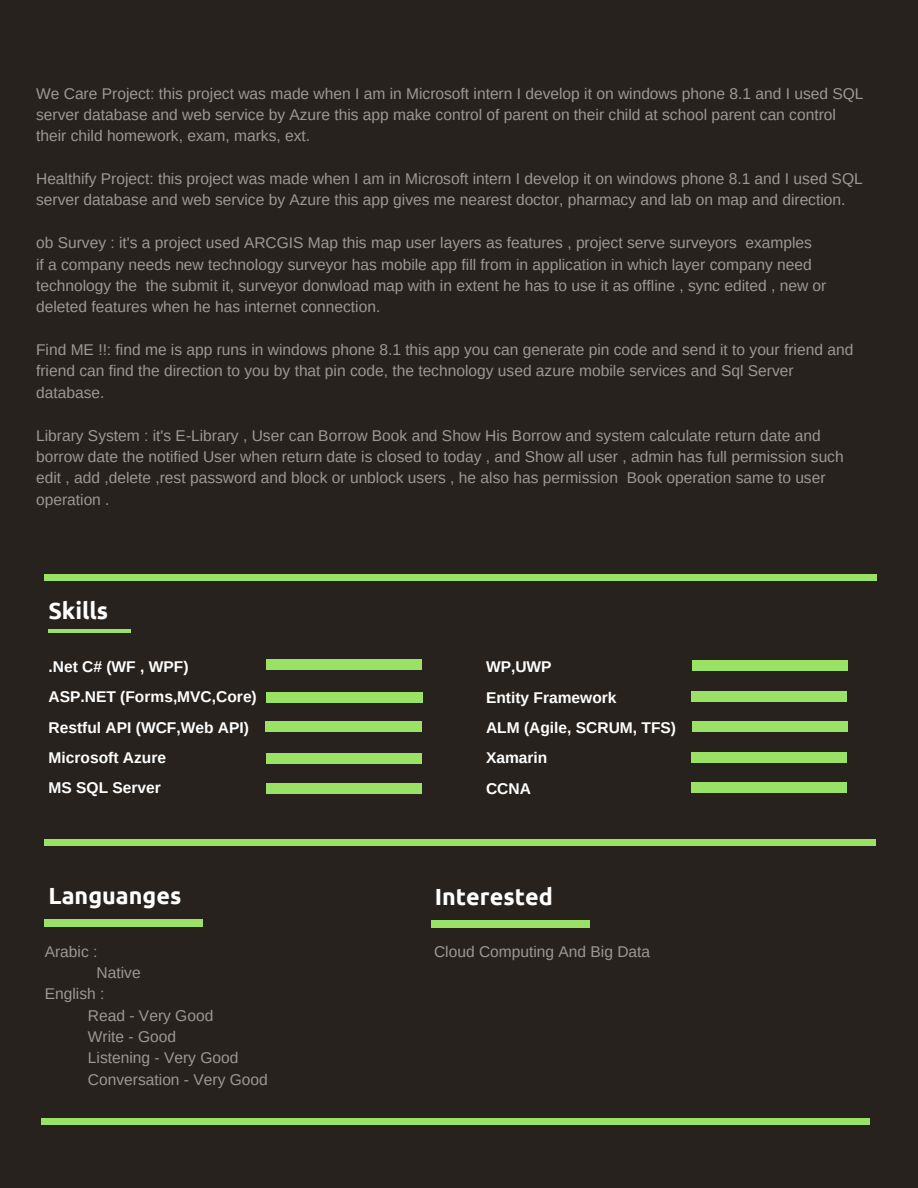
<style>
.page{position:relative;width:918px;height:1188px;background:#27221e}
.page>*{position:absolute;margin:0;border:0;box-sizing:border-box;transform-origin:0 0}
.t1{font:700 23.4px "Ubuntu";color:#fff}
.t2{font:15.6px/21.3px "Arimo";color:#fff}
.t3{font:700 15.6px "Arimo";color:#fff}
</style>
<div class="page">
<div style="left:266px;top:659px;width:156px;height:11px;background:#99e265"></div>
<div style="left:267px;top:692px;width:155px;height:10px;background:#99e265"></div>
<div style="left:266px;top:721px;width:155px;height:11px;background:#99e265"></div>
<div style="left:266px;top:753px;width:155px;height:10px;background:#99e265"></div>
<div style="left:267px;top:783px;width:155px;height:10px;background:#99e265"></div>
<div style="left:691px;top:753px;width:156px;height:10px;background:#99e265"></div>
<div style="left:692px;top:783px;width:155px;height:10px;background:#99e265"></div>
<div style="left:692px;top:722px;width:156px;height:10px;background:#99e265"></div>
<div style="left:692px;top:660px;width:156px;height:11px;background:#99e265"></div>
<div style="left:691px;top:692px;width:156px;height:10px;background:#99e265"></div>
<div style="left:44px;top:574px;width:833px;height:7px;background:#99e265"></div>
<div style="left:44px;top:839px;width:832px;height:7px;background:#99e265"></div>
<div style="left:42px;top:1118px;width:828px;height:6px;background:#99e265"></div>
<hr style="left:48px;top:629px;width:83px;height:4px;background:#99e265">
<div style="left:45px;top:919px;width:158px;height:7px;background:#99e265"></div>
<div style="left:431px;top:920px;width:158px;height:8px;background:#99e265"></div>
<p class="t2" style="left:36px;top:82px;width:829px">We Care Project: this project was made when I am in Microsoft intern I develop it on windows phone 8.1 and I used SQL server database and web service by Azure this app make control of parent on their child at school parent can control their child homework, exam, marks, ext.</p>
<p class="t2" style="left:36px;top:168px;width:828px">Healthify Project: this project was made when I am in Microsoft intern I develop it on windows phone 8.1 and I used SQL server database and web service by Azure this app gives me nearest doctor, pharmacy and lab on map and direction.</p>
<p class="t2" style="left:36px;top:232px;width:792px">ob Survey : it's a project used ARCGIS Map this map user layers as features , project serve surveyors examples<br>if a company needs new technology surveyor has mobile app fill from in application in which layer company need technology the the submit it, surveyor donwload map with in extent he has to use it as offline , sync edited , new or deleted features when he has internet connection.</p>
<p class="t2" style="left:36px;top:339px;width:819px">Find ME !!: find me is app runs in windows phone 8.1 this app you can generate pin code and send it to your friend and friend can find the direction to you by that pin code, the technology used azure mobile services and Sql Server database.</p>
<p class="t2" style="left:36px;top:424px;width:809px">Library System : it's E-Library , User can Borrow Book and Show His Borrow and system calculate return date and borrow date the notified User when return date is closed to today , and Show all user , admin has full permission such edit , add ,delete ,rest password and block or unblock users , he also has permission Book operation same to user operation .</p>
<p class="t1" style="left:48px;top:598px;width:61px">Skills</p>
<p class="t3" style="left:49px;top:658px;width:141px">.Net C# (WF , WPF)</p>
<p class="t3" style="left:49px;top:688px;width:210px">ASP.NET (Forms,MVC,Core)</p>
<p class="t3" style="left:49px;top:719px;width:202px">Restful API (WCF,Web API)</p>
<p class="t3" style="left:49px;top:749px;width:119px">Microsoft Azure</p>
<p class="t3" style="left:49px;top:779px;width:114px">MS SQL Server</p>
<p class="t1" style="left:49px;top:882px;width:134px">Languanges</p>
<p class="t2" style="left:45px;top:940px;width:54px">Arabic :</p>
<p class="t2" style="left:97px;top:962px;width:46px">Native</p>
<p class="t2" style="left:45px;top:983px;width:61px">English :</p>
<p class="t2" style="left:88px;top:1005px;width:127px">Read - Very Good</p>
<p class="t2" style="left:88px;top:1026px;width:90px">Write - Good</p>
<p class="t2" style="left:88px;top:1047px;width:152px">Listening - Very Good</p>
<p class="t2" style="left:88px;top:1069px;width:181px">Conversation - Very Good</p>
<p class="t3" style="left:486px;top:658px;width:67px">WP,UWP</p>
<p class="t3" style="left:486px;top:688px;width:132px">Entity Framework</p>
<p class="t3" style="left:486px;top:719px;width:192px">ALM (Agile, SCRUM, TFS)</p>
<p class="t3" style="left:486px;top:749px;width:63px">Xamarin</p>
<p class="t3" style="left:486px;top:780px;width:46px">CCNA</p>
<p class="t1" style="left:435px;top:883px;width:120px">Interested</p>
<p class="t2" style="left:434px;top:941px;width:218px">Cloud Computing And Big Data</p>
</div>
